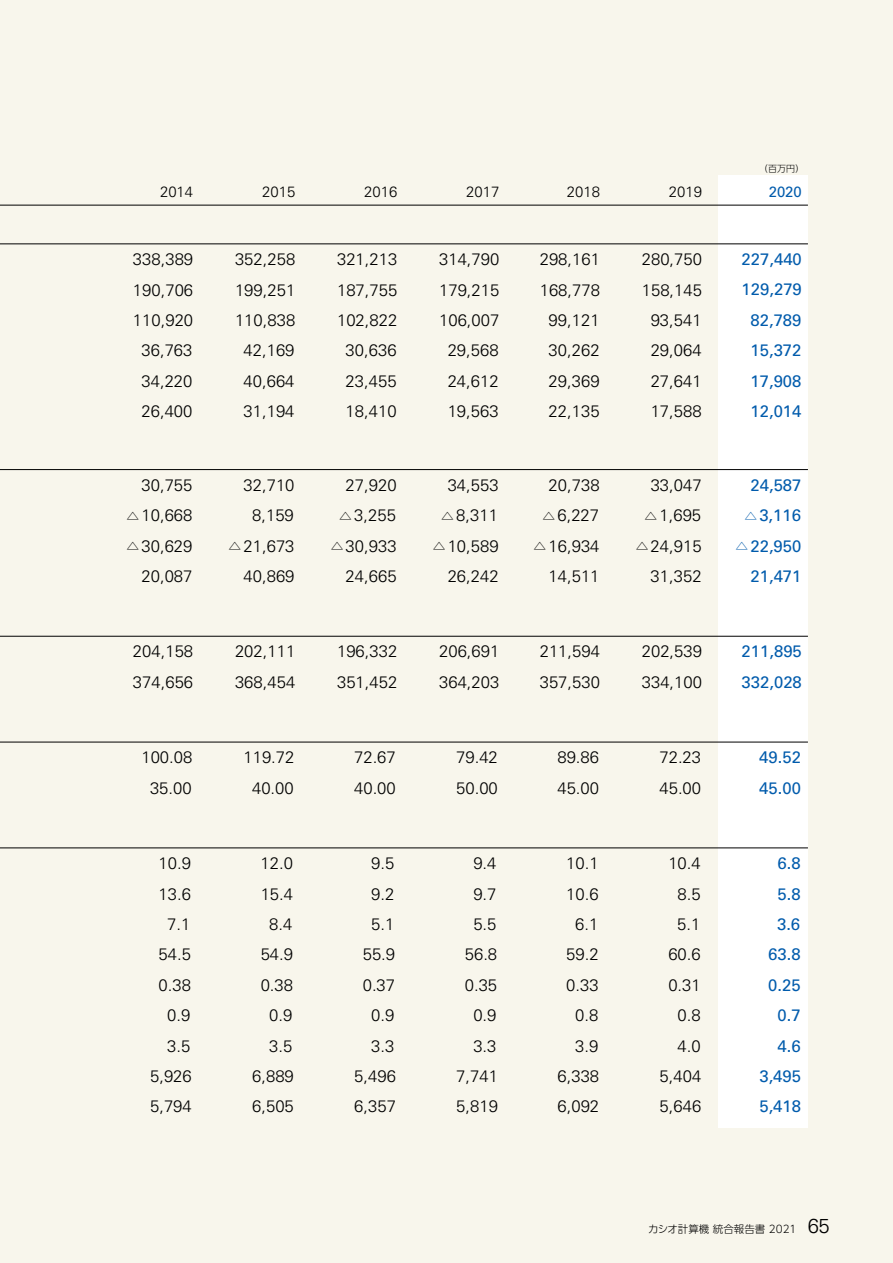
<style>
.page{position:relative;width:893px;height:1263px;background:#f8f6ec}
.page>*{position:absolute;margin:0;border:0;box-sizing:border-box;transform-origin:0 0}
.t1{font:300 16.65px/30.5px "Univers LT Std";color:#000;text-align:right}
.t2{font:16.65px/30.5px "Univers LT Std";color:#005bac;text-align:right}
.t3{font:300 14.85px "Univers LT Std";color:#000}
.t4{font:14.85px "Univers LT Std";color:#005bac}
.t5{font:300 10.5px "UD Shin Go Pro";color:#000}
.t6{font:300 9px "UD Shin Go Pro";color:#000}
.s1{font-family:"UD Shin Go Pro";font-size:12.75px}
.s2{font-family:"UD Shin Go Pro";font-weight:300;font-size:12.75px}
.s3{font-family:"Univers LT Std";font-size:20.25px}
</style>
<div class="page">
<div style="left:719px;top:175px;width:89px;height:952px;background:#fff"></div>
<hr style="left:0;top:205px;width:808px;height:1px;background:#000">
<hr style="left:0;top:848px;width:808px;height:1px;background:#000">
<hr style="left:0;top:636px;width:808px;height:1px;background:#000">
<hr style="left:0;top:742px;width:808px;height:1px;background:#000">
<hr style="left:0;top:469px;width:808px;height:1px;background:#000">
<hr style="left:0;top:244px;width:808px;height:1px;background:#000">
<p class="t6" style="left:759px;top:161px;width:47px">（百万円）</p>
<p class="t3" style="left:160px;top:183px;width:35px">2014</p>
<p class="t3" style="left:262px;top:183px;width:35px">2015</p>
<p class="t3" style="left:364px;top:183px;width:35px">2016</p>
<p class="t3" style="left:466px;top:183px;width:35px">2017</p>
<p class="t3" style="left:567px;top:183px;width:35px">2018</p>
<p class="t3" style="left:669px;top:183px;width:35px">2019</p>
<p class="t4" style="left:769px;top:183px;width:35px">2020</p>
<p class="t1" style="left:133px;top:244px;width:62px">338,389</p>
<p class="t1" style="left:235px;top:244px;width:62px">352,258</p>
<p class="t1" style="left:337px;top:244px;width:62px">321,213</p>
<p class="t1" style="left:439px;top:244px;width:62px">314,790</p>
<p class="t1" style="left:133px;top:274px;width:62px">190,706</p>
<p class="t1" style="left:235px;top:274px;width:62px">199,251</p>
<p class="t1" style="left:337px;top:274px;width:62px">187,755</p>
<p class="t1" style="left:439px;top:274px;width:62px">179,215</p>
<p class="t1" style="left:133px;top:305px;width:62px">110,920</p>
<p class="t1" style="left:235px;top:305px;width:62px">110,838</p>
<p class="t1" style="left:337px;top:305px;width:62px">102,822</p>
<p class="t1" style="left:439px;top:305px;width:62px">106,007</p>
<p class="t1" style="left:142px;top:335px;width:52px">36,763</p>
<p class="t1" style="left:244px;top:335px;width:52px">42,169</p>
<p class="t1" style="left:346px;top:335px;width:52px">30,636</p>
<p class="t1" style="left:448px;top:335px;width:52px">29,568</p>
<p class="t1" style="left:142px;top:366px;width:52px">34,220</p>
<p class="t1" style="left:244px;top:366px;width:52px">40,664</p>
<p class="t1" style="left:346px;top:366px;width:52px">23,455</p>
<p class="t1" style="left:448px;top:366px;width:52px">24,612</p>
<p class="t1" style="left:142px;top:396px;width:52px">26,400</p>
<p class="t1" style="left:244px;top:396px;width:52px">31,194</p>
<p class="t1" style="left:346px;top:396px;width:52px">18,410</p>
<p class="t1" style="left:448px;top:396px;width:52px">19,563</p>
<p class="t1" style="left:142px;top:470px;width:52px">30,755</p>
<p class="t1" style="left:244px;top:470px;width:52px">32,710</p>
<p class="t1" style="left:346px;top:470px;width:52px">27,920</p>
<p class="t1" style="left:448px;top:470px;width:52px">34,553</p>
<p class="t1" style="left:127px;top:500px;width:67px"><span class="s1">△</span> 10,668</p>
<p class="t1" style="left:252px;top:500px;width:43px">8,159</p>
<p class="t1" style="left:339px;top:500px;width:58px"><span class="s1">△</span> 3,255</p>
<p class="t1" style="left:441px;top:500px;width:58px"><span class="s1">△</span> 8,311</p>
<p class="t1" style="left:127px;top:530px;width:67px"><span class="s1">△</span> 30,629</p>
<p class="t1" style="left:229px;top:530px;width:67px"><span class="s1">△</span> 21,673</p>
<p class="t1" style="left:331px;top:530px;width:67px"><span class="s1">△</span> 30,933</p>
<p class="t1" style="left:433px;top:530px;width:67px"><span class="s1">△</span> 10,589</p>
<p class="t1" style="left:142px;top:561px;width:52px">20,087</p>
<p class="t1" style="left:244px;top:561px;width:52px">40,869</p>
<p class="t1" style="left:346px;top:561px;width:52px">24,665</p>
<p class="t1" style="left:448px;top:561px;width:52px">26,242</p>
<p class="t1" style="left:133px;top:636px;width:62px">204,158</p>
<p class="t1" style="left:235px;top:636px;width:62px">202,111</p>
<p class="t1" style="left:337px;top:636px;width:62px">196,332</p>
<p class="t1" style="left:439px;top:636px;width:62px">206,691</p>
<p class="t1" style="left:133px;top:667px;width:62px">374,656</p>
<p class="t1" style="left:235px;top:667px;width:62px">368,454</p>
<p class="t1" style="left:337px;top:667px;width:62px">351,452</p>
<p class="t1" style="left:439px;top:667px;width:62px">364,203</p>
<p class="t1" style="left:141px;top:742px;width:52px">100.08</p>
<p class="t1" style="left:243px;top:742px;width:52px">119.72</p>
<p class="t1" style="left:354px;top:742px;width:43px">72.67</p>
<p class="t1" style="left:456px;top:742px;width:43px">79.42</p>
<p class="t1" style="left:150px;top:772px;width:43px">35.00</p>
<p class="t1" style="left:252px;top:772px;width:43px">40.00</p>
<p class="t1" style="left:354px;top:772px;width:43px">40.00</p>
<p class="t1" style="left:456px;top:772px;width:43px">50.00</p>
<p class="t1" style="left:540px;top:244px;width:62px;text-align:center">298,161<br>168,778<br>99,121<br>30,262<br>29,369<br>22,135</p>
<p class="t1" style="left:534px;top:470px;width:67px">20,738 <span class="s1">△</span> 6,227 <span class="s1">△</span> 16,934<br>14,511</p>
<p class="t1" style="left:540px;top:636px;width:62px;text-align:left">211,594<br>357,530</p>
<p class="t1" style="left:557px;top:742px;width:43px;text-align:left">89.86<br>45.00</p>
<p class="t1" style="left:642px;top:244px;width:62px;text-align:center">280,750<br>158,145<br>93,541<br>29,064<br>27,641<br>17,588</p>
<p class="t1" style="left:636px;top:470px;width:68px">33,047 <span class="s1">△</span> 1,695 <span class="s1">△</span> 24,915<br>31,352</p>
<p class="t1" style="left:642px;top:636px;width:62px;text-align:left">202,539<br>334,100</p>
<p class="t1" style="left:659px;top:742px;width:43px;text-align:left">72.23<br>45.00</p>
<p class="t2" style="left:742px;top:244px;width:62px;text-align:center">227,440<br>129,279<br>82,789<br>15,372<br>17,908<br>12,014</p>
<p class="t2" style="left:735px;top:470px;width:67px">24,587 <span class="s2">△</span> 3,116 <span class="s2">△</span> 22,950<br>21,471</p>
<p class="t2" style="left:742px;top:636px;width:62px;text-align:left">211,895<br>332,028</p>
<p class="t2" style="left:759px;top:742px;width:43px;text-align:left">49.52<br>45.00</p>
<p class="t2" style="left:759px;top:848px;width:43px">6.8<br>5.8<br>3.6<br>63.8<br>0.25<br>0.7<br>4.6<br>3,495</p>
<p class="t1" style="left:557px;top:848px;width:43px">10.1<br>10.6<br>6.1<br>59.2<br>0.33<br>0.8<br>3.9<br>6,338<br>6,092</p>
<p class="t1" style="left:660px;top:848px;width:43px">10.4<br>8.5<br>5.1<br>60.6<br>0.31<br>0.8<br>4.0<br>5,404<br>5,646</p>
<p class="t1" style="left:159px;top:848px;width:34px">10.9</p>
<p class="t1" style="left:261px;top:848px;width:34px">12.0</p>
<p class="t1" style="left:371px;top:848px;width:25px">9.5</p>
<p class="t1" style="left:473px;top:848px;width:25px">9.4</p>
<p class="t1" style="left:159px;top:878px;width:34px">13.6</p>
<p class="t1" style="left:261px;top:878px;width:34px">15.4</p>
<p class="t1" style="left:371px;top:878px;width:25px">9.2</p>
<p class="t1" style="left:473px;top:878px;width:25px">9.7</p>
<p class="t1" style="left:167px;top:909px;width:25px">7.1</p>
<p class="t1" style="left:269px;top:909px;width:25px">8.4</p>
<p class="t1" style="left:371px;top:909px;width:25px">5.1</p>
<p class="t1" style="left:473px;top:909px;width:25px">5.5</p>
<p class="t1" style="left:159px;top:939px;width:34px">54.5</p>
<p class="t1" style="left:261px;top:939px;width:34px">54.9</p>
<p class="t1" style="left:363px;top:939px;width:34px">55.9</p>
<p class="t1" style="left:465px;top:939px;width:34px">56.8</p>
<p class="t1" style="left:159px;top:970px;width:34px">0.38</p>
<p class="t1" style="left:261px;top:970px;width:34px">0.38</p>
<p class="t1" style="left:363px;top:970px;width:34px">0.37</p>
<p class="t1" style="left:465px;top:970px;width:34px">0.35</p>
<p class="t1" style="left:167px;top:1000px;width:25px">0.9</p>
<p class="t1" style="left:269px;top:1000px;width:25px">0.9</p>
<p class="t1" style="left:371px;top:1000px;width:25px">0.9</p>
<p class="t1" style="left:473px;top:1000px;width:25px">0.9</p>
<p class="t1" style="left:167px;top:1030px;width:25px">3.5</p>
<p class="t1" style="left:269px;top:1030px;width:25px">3.5</p>
<p class="t1" style="left:371px;top:1030px;width:25px">3.3</p>
<p class="t1" style="left:473px;top:1030px;width:25px">3.3</p>
<p class="t1" style="left:150px;top:1061px;width:43px">5,926</p>
<p class="t1" style="left:252px;top:1061px;width:43px">6,889</p>
<p class="t1" style="left:354px;top:1061px;width:43px">5,496</p>
<p class="t1" style="left:456px;top:1061px;width:43px">7,741</p>
<p class="t1" style="left:150px;top:1091px;width:43px">5,794</p>
<p class="t1" style="left:252px;top:1091px;width:43px">6,505</p>
<p class="t1" style="left:354px;top:1091px;width:43px">6,357</p>
<p class="t1" style="left:456px;top:1091px;width:43px">5,819</p>
<p class="t2" style="left:759px;top:1091px;width:43px">5,418</p>
<p class="t5" style="left:638px;top:1221px;width:193px">　カシオ計算機 統合報告書 2021　<span class="s3">65</span></p>
</div>
